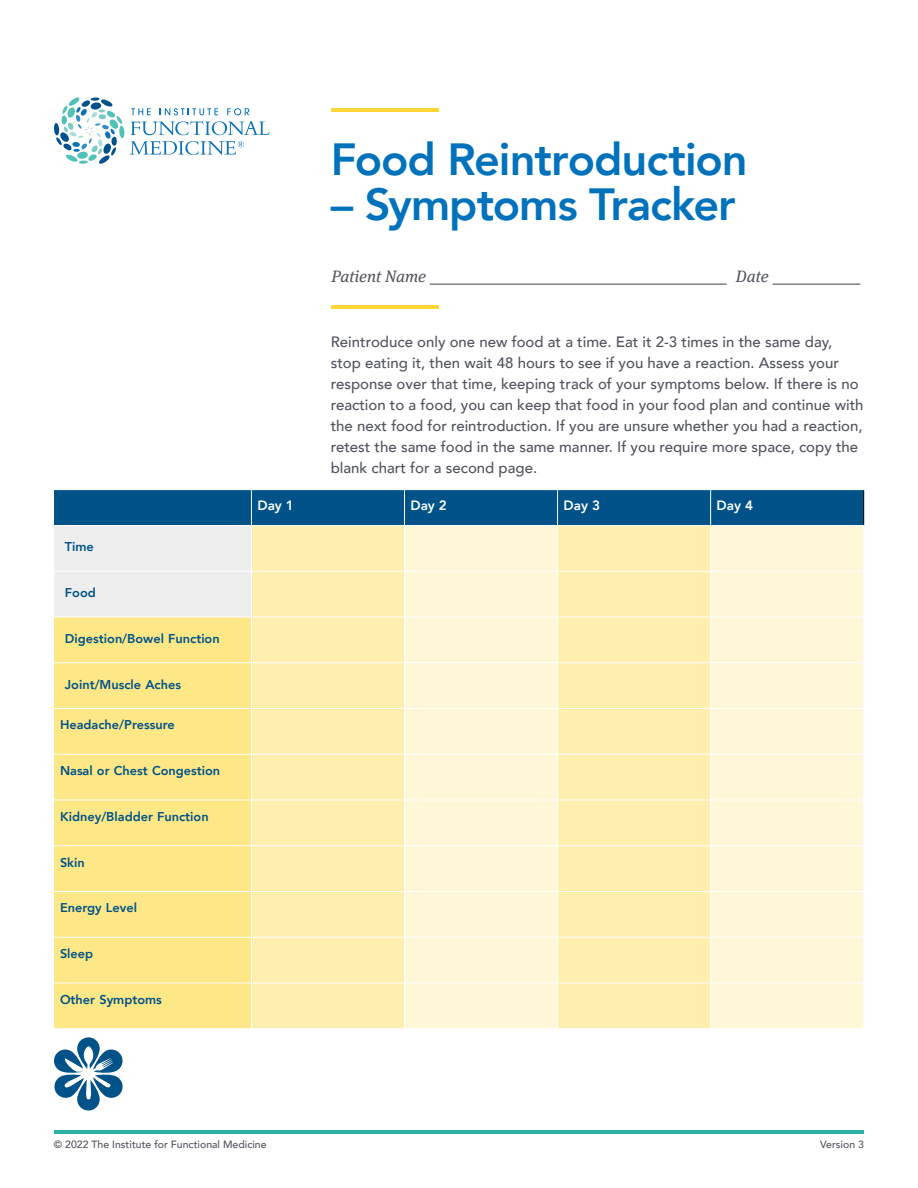
<style>
.page{position:relative;width:918px;height:1188px;background:#fff}
.page>*{position:absolute;margin:0;border:0;box-sizing:border-box;transform-origin:0 0}
.H1_Basic_TKI_Title{font:800 45px "Avenir";letter-spacing:-.02em;color:#0072bc}
.Forms-Text{font:italic 16.5px "Meta Serif Pro";color:#51545d}
.Body_text{font:500 15px/21px "Avenir";color:#51545d}
.Table_Header{font:800 13.5px "Avenir";color:#fff}
.Table_text_bold_blue{font:800 12.75px "Avenir";color:#005288}
.Footer__right_aligne{font:500 10.5px "Avenir";color:#51545d}
</style>
<div class="page">
<hr style="left:54px;top:1131px;width:810px;height:3px;background:#2cafa4">
<hr style="left:331px;top:108px;width:108px;height:3px;background:#fed736">
<svg style="left:54px;top:98px;width:216px;height:66px"></svg>
<svg style="left:54px;top:1037px;width:69px;height:74px"></svg>
<hr style="left:430px;top:284px;width:297px;height:1px;background:#51545d">
<hr style="left:773px;top:284px;width:87px;height:1px;background:#51545d">
<svg style="left:54px;top:490px;width:809px;height:126px;background:#5b8eaf"></svg>
<div style="left:252px;top:526px;width:152px;height:502px;background:#feefaf"></div>
<svg style="left:405px;top:526px;width:458px;height:502px;background:#fef4ca"></svg>
<div style="left:54px;top:618px;width:197px;height:410px;background:#fee786"></div>
<hr style="left:251px;top:490px;width:1px;height:35px;background:#fff">
<hr style="left:404px;top:490px;width:1px;height:35px;background:#fff">
<hr style="left:557px;top:490px;width:1px;height:35px;background:#fff">
<hr style="left:710px;top:490px;width:1px;height:35px;background:#fff">
<hr style="left:863px;top:490px;width:1px;height:35px;background:#000">
<hr style="left:54px;top:525px;width:197px;height:1px;background:#fff">
<hr style="left:251px;top:525px;width:154px;height:1px;background:#fff">
<hr style="left:405px;top:525px;width:153px;height:1px;background:#fff">
<hr style="left:558px;top:525px;width:153px;height:1px;background:#fff">
<hr style="left:711px;top:525px;width:153px;height:1px;background:#fff">
<hr style="left:54px;top:571px;width:197px;height:1px;background:#fff">
<hr style="left:251px;top:571px;width:154px;height:1px;background:#fff">
<hr style="left:405px;top:571px;width:153px;height:1px;background:#fff">
<hr style="left:558px;top:571px;width:153px;height:1px;background:#fff">
<hr style="left:711px;top:571px;width:152px;height:1px;background:#fff">
<hr style="left:251px;top:617px;width:154px;height:1px;background:#fff">
<hr style="left:405px;top:617px;width:153px;height:1px;background:#fff">
<hr style="left:558px;top:617px;width:153px;height:1px;background:#fff">
<hr style="left:711px;top:617px;width:152px;height:1px;background:#fff">
<hr style="left:54px;top:662px;width:197px;height:1px;background:#fff">
<hr style="left:251px;top:662px;width:154px;height:1px;background:#fff">
<hr style="left:405px;top:662px;width:153px;height:1px;background:#fff">
<hr style="left:558px;top:662px;width:153px;height:1px;background:#fff">
<hr style="left:711px;top:662px;width:152px;height:1px;background:#fff">
<hr style="left:54px;top:708px;width:197px;height:1px;background:#fff">
<hr style="left:251px;top:708px;width:154px;height:1px;background:#fff">
<hr style="left:405px;top:708px;width:153px;height:1px;background:#fff">
<hr style="left:558px;top:708px;width:153px;height:1px;background:#fff">
<hr style="left:711px;top:708px;width:152px;height:1px;background:#fff">
<hr style="left:54px;top:754px;width:197px;height:1px;background:#fff">
<hr style="left:251px;top:754px;width:154px;height:1px;background:#fff">
<hr style="left:405px;top:754px;width:153px;height:1px;background:#fff">
<hr style="left:558px;top:754px;width:153px;height:1px;background:#fff">
<hr style="left:711px;top:754px;width:152px;height:1px;background:#fff">
<hr style="left:54px;top:800px;width:197px;height:1px;background:#fff">
<hr style="left:251px;top:800px;width:154px;height:1px;background:#fff">
<hr style="left:405px;top:800px;width:153px;height:1px;background:#fff">
<hr style="left:558px;top:800px;width:153px;height:1px;background:#fff">
<hr style="left:711px;top:800px;width:152px;height:1px;background:#fff">
<hr style="left:54px;top:845px;width:197px;height:1px;background:#fff">
<hr style="left:251px;top:845px;width:154px;height:1px;background:#fff">
<hr style="left:405px;top:845px;width:153px;height:1px;background:#fff">
<hr style="left:558px;top:845px;width:153px;height:1px;background:#fff">
<hr style="left:711px;top:845px;width:152px;height:1px;background:#fff">
<hr style="left:54px;top:891px;width:197px;height:1px;background:#fff">
<hr style="left:251px;top:891px;width:154px;height:1px;background:#fff">
<hr style="left:405px;top:891px;width:153px;height:1px;background:#fff">
<hr style="left:558px;top:891px;width:153px;height:1px;background:#fff">
<hr style="left:711px;top:891px;width:152px;height:1px;background:#fff">
<hr style="left:54px;top:937px;width:197px;height:1px;background:#fff">
<hr style="left:251px;top:937px;width:154px;height:1px;background:#fff">
<hr style="left:405px;top:937px;width:153px;height:1px;background:#fff">
<hr style="left:558px;top:937px;width:153px;height:1px;background:#fff">
<hr style="left:711px;top:937px;width:152px;height:1px;background:#fff">
<hr style="left:54px;top:983px;width:197px;height:1px;background:#fff">
<hr style="left:251px;top:983px;width:154px;height:1px;background:#fff">
<hr style="left:405px;top:983px;width:153px;height:1px;background:#fff">
<hr style="left:558px;top:983px;width:153px;height:1px;background:#fff">
<hr style="left:711px;top:983px;width:152px;height:1px;background:#fff">
<hr style="left:251px;top:526px;width:1px;height:45px;background:#fff">
<hr style="left:404px;top:526px;width:1px;height:45px;background:#fff">
<hr style="left:557px;top:526px;width:1px;height:45px;background:#fff">
<hr style="left:710px;top:526px;width:1px;height:45px;background:#fff">
<hr style="left:251px;top:572px;width:1px;height:45px;background:#fff">
<hr style="left:404px;top:572px;width:1px;height:45px;background:#fff">
<hr style="left:557px;top:572px;width:1px;height:45px;background:#fff">
<hr style="left:710px;top:572px;width:1px;height:45px;background:#fff">
<hr style="left:557px;top:617px;width:1px;height:45px;background:#fff">
<hr style="left:710px;top:617px;width:1px;height:45px;background:#fff">
<hr style="left:557px;top:663px;width:1px;height:45px;background:#fff">
<hr style="left:710px;top:663px;width:1px;height:45px;background:#fff">
<hr style="left:557px;top:709px;width:1px;height:45px;background:#fff">
<hr style="left:710px;top:709px;width:1px;height:45px;background:#fff">
<hr style="left:557px;top:755px;width:1px;height:45px;background:#fff">
<hr style="left:710px;top:755px;width:1px;height:45px;background:#fff">
<hr style="left:557px;top:800px;width:1px;height:45px;background:#fff">
<hr style="left:710px;top:800px;width:1px;height:45px;background:#fff">
<hr style="left:557px;top:846px;width:1px;height:45px;background:#fff">
<hr style="left:710px;top:846px;width:1px;height:45px;background:#fff">
<hr style="left:557px;top:892px;width:1px;height:45px;background:#fff">
<hr style="left:710px;top:892px;width:1px;height:45px;background:#fff">
<hr style="left:557px;top:938px;width:1px;height:45px;background:#fff">
<hr style="left:710px;top:938px;width:1px;height:45px;background:#fff">
<hr style="left:557px;top:983px;width:1px;height:45px;background:#fff">
<hr style="left:710px;top:983px;width:1px;height:45px;background:#fff">
<hr style="left:331px;top:305px;width:108px;height:3px;background:#fed736">
<h1 class="H1_Basic_TKI_Title" style="left:331px;top:124px;width:419px">Food Reintroduction</h1>
<h1 class="H1_Basic_TKI_Title" style="left:331px;top:169px;width:407px">– Symptoms Tracker</h1>
<p class="Forms-Text" style="left:332px;top:265px;width:96px">Patient Name</p>
<p class="Forms-Text" style="left:736px;top:265px;width:35px">Date</p>
<p class="Body_text" style="left:331px;top:330px;width:534px">Reintroduce only one new food at a time. Eat it 2-3 times in the same day, stop eating it, then wait 48 hours to see if you have a reaction. Assess your response over that time, keeping track of your symptoms below. If there is no reaction to a food, you can keep that food in your food plan and continue with the next food for reintroduction. If you are unsure whether you had a reaction, retest the same food in the same manner. If you require more space, copy the blank chart for a second page.</p>
<p class="Table_text_bold_blue" style="left:65px;top:537px;width:31px">Time</p>
<p class="Table_text_bold_blue" style="left:65px;top:583px;width:32px">Food</p>
<p class="Table_text_bold_blue" style="left:65px;top:629px;width:156px">Digestion/Bowel Function</p>
<p class="Table_text_bold_blue" style="left:65px;top:674px;width:118px">Joint/Muscle Aches</p>
<p class="Table_text_bold_blue" style="left:60px;top:715px;width:116px">Headache/Pressure</p>
<p class="Table_text_bold_blue" style="left:60px;top:761px;width:162px">Nasal or Chest Congestion</p>
<p class="Table_text_bold_blue" style="left:60px;top:807px;width:150px">Kidney/Bladder Function</p>
<p class="Table_text_bold_blue" style="left:60px;top:852px;width:26px">Skin</p>
<p class="Table_text_bold_blue" style="left:60px;top:898px;width:79px">Energy Level</p>
<p class="Table_text_bold_blue" style="left:60px;top:944px;width:35px">Sleep</p>
<p class="Table_text_bold_blue" style="left:60px;top:990px;width:103px">Other Symptoms</p>
<p class="Table_Header" style="left:257px;top:494px;width:38px">Day 1</p>
<p class="Table_Header" style="left:411px;top:494px;width:38px">Day 2</p>
<p class="Table_Header" style="left:564px;top:494px;width:38px">Day 3</p>
<p class="Table_Header" style="left:717px;top:494px;width:38px">Day 4</p>
<p class="Footer__right_aligne" style="left:54px;top:1135px;width:214px">© 2022 The Institute for Functional Medicine</p>
<p class="Footer__right_aligne" style="left:820px;top:1135px;width:45px">Version 3</p>
</div>
